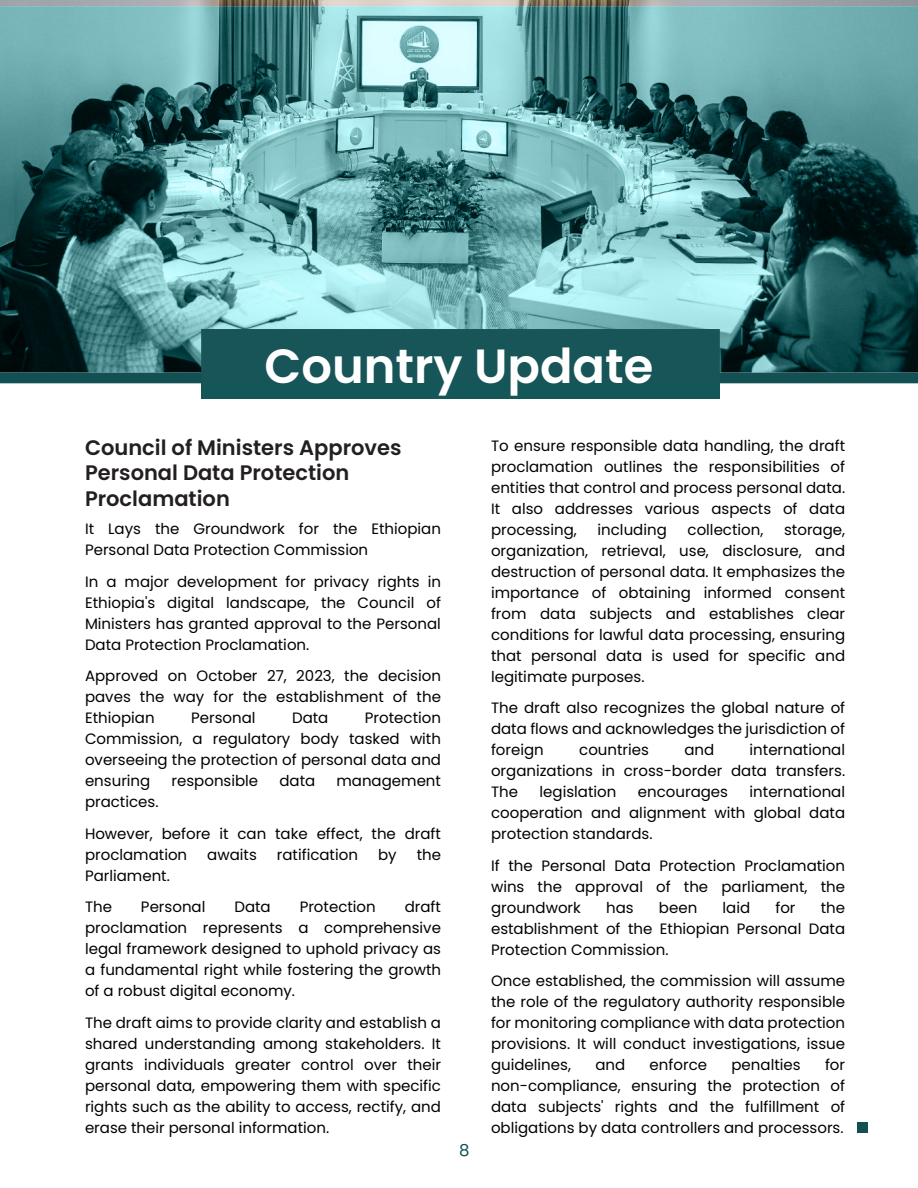
<style>
.page{position:relative;width:918px;height:1188px;background:#fff}
.page>*{position:absolute;margin:0;border:0;box-sizing:border-box;transform-origin:0 0}
.t1{font:600 48px "Poppins";color:#fff}
.t2{font:600 21px/25.2px "Poppins";color:#231f20}
.t3{font:16.5px "Poppins";color:#125054}
.t4{font:15px/21px "Poppins";color:#000;text-align:justify}
</style>
<div class="page">
<div style="left:201px;top:329px;width:519px;height:70px;background:#145759"></div>
<img style="left:0;top:6px;width:918px;height:323px">
<svg style="left:0;top:329px;width:918px;height:54px"></svg>
<div style="left:857px;top:1122px;width:10px;height:11px;background:#125054"></div>
<h1 class="t1" style="left:265px;top:333px;width:390px">Country Update</h1>
<h2 class="t2" style="left:85px;top:435px;width:318px">Council of Ministers Approves<br>Personal Data Protection<br>Proclamation</h2>
<p class="t4" style="left:85px;top:518px;width:357px">It Lays the Groundwork for the Ethiopian<br>Personal Data Protection Commission</p>
<p class="t4" style="left:85px;top:571px;width:358px">In a major development for privacy rights in Ethiopia's digital landscape, the Council of Ministers has granted approval to the Personal Data Protection Proclamation.</p>
<p class="t4" style="left:85px;top:665px;width:358px">Approved on October 27, 2023, the decision paves the way for the establishment of the Ethiopian</p>
<p class="t4" style="left:85px;top:707px;width:358px;text-indent:280px">Protection Commission, a regulatory body tasked with overseeing the protection of personal data and ensuring</p>
<p class="t4" style="left:191px;top:707px;width:66px">Personal</p>
<p class="t4" style="left:292px;top:707px;width:38px">Data</p>
<p class="t4" style="left:172px;top:770px;width:88px">responsible</p>
<p class="t4" style="left:279px;top:770px;width:37px">data</p>
<p class="t4" style="left:336px;top:770px;width:106px">management</p>
<p class="t4" style="left:85px;top:786px;width:358px;line-height:31.5px">practices.<br>However, before it can take effect, the draft</p>
<p class="t4" style="left:85px;top:844px;width:104px">proclamation</p>
<p class="t4" style="left:207px;top:844px;width:51px">awaits</p>
<p class="t4" style="left:277px;top:844px;width:83px">ratification</p>
<p class="t4" style="left:378px;top:844px;width:20px">by</p>
<p class="t4" style="left:417px;top:844px;width:26px">the</p>
<p class="t4" style="left:85px;top:860px;width:86px;line-height:31.5px">Parliament.<br>The</p>
<p class="t4" style="left:85px;top:896px;width:358px;text-indent:320px">draft proclamation represents a comprehensive legal framework designed to uphold privacy as a fundamental right while fostering the growth of a robust digital economy.</p>
<p class="t4" style="left:85px;top:1012px;width:358px">The draft aims to provide clarity and establish a shared understanding among stakeholders. It grants individuals greater control over their personal data, empowering them with specific rights such as the ability to access, rectify, and erase their personal information.</p>
<p class="t4" style="left:141px;top:896px;width:66px">Personal</p>
<p class="t4" style="left:234px;top:896px;width:38px">Data</p>
<p class="t4" style="left:300px;top:896px;width:78px">Protection</p>
<p class="t3" style="left:459px;top:1138px;width:12px">8</p>
<p class="t4" style="left:491px;top:435px;width:356px">To ensure responsible data handling, the draft proclamation outlines the responsibilities of entities that control and process personal data.<br>It also addresses various aspects of data processing,</p>
<p class="t4" style="left:598px;top:519px;width:71px">including</p>
<p class="t4" style="left:688px;top:519px;width:77px">collection,</p>
<p class="t4" style="left:491px;top:519px;width:356px;text-indent:293px">storage, organization, retrieval, use, disclosure, and destruction of personal data. It emphasizes the importance of obtaining informed consent from data subjects and establishes clear conditions for lawful data processing, ensuring that personal data is used for specific and legitimate purposes.</p>
<p class="t4" style="left:491px;top:698px;width:356px">The draft also recognizes the global nature of data flows and acknowledges the jurisdiction of foreign</p>
<p class="t4" style="left:491px;top:740px;width:356px;text-indent:259px">international organizations in cross-border data transfers.<br>The</p>
<p class="t4" style="left:579px;top:740px;width:71px">countries</p>
<p class="t4" style="left:684px;top:740px;width:31px">and</p>
<p class="t4" style="left:491px;top:782px;width:356px;text-indent:259px">international cooperation and alignment with global data protection standards.</p>
<p class="t4" style="left:491px;top:855px;width:356px">If the Personal Data Protection Proclamation wins the approval of the parliament, the groundwork</p>
<p class="t4" style="left:540px;top:782px;width:78px">legislation</p>
<p class="t4" style="left:638px;top:782px;width:92px">encourages</p>
<p class="t4" style="left:606px;top:897px;width:29px">has</p>
<p class="t4" style="left:659px;top:897px;width:40px">been</p>
<p class="t4" style="left:723px;top:897px;width:29px">laid</p>
<p class="t4" style="left:775px;top:897px;width:22px">for</p>
<p class="t4" style="left:491px;top:897px;width:356px;text-indent:330px">the establishment of the Ethiopian Personal Data Protection Commission.</p>
<p class="t4" style="left:491px;top:971px;width:356px">Once established, the commission will assume the role of the regulatory authority responsible for monitoring compliance with data protection provisions. It will conduct investigations, issue guidelines,</p>
<p class="t4" style="left:491px;top:1055px;width:356px;text-indent:334px">for non-compliance, ensuring the protection of data subjects' rights and the fulfillment of obligations by data controllers and processors.</p>
<p class="t4" style="left:595px;top:1055px;width:31px">and</p>
<p class="t4" style="left:650px;top:1055px;width:59px">enforce</p>
<p class="t4" style="left:731px;top:1055px;width:71px">penalties</p>
</div>
